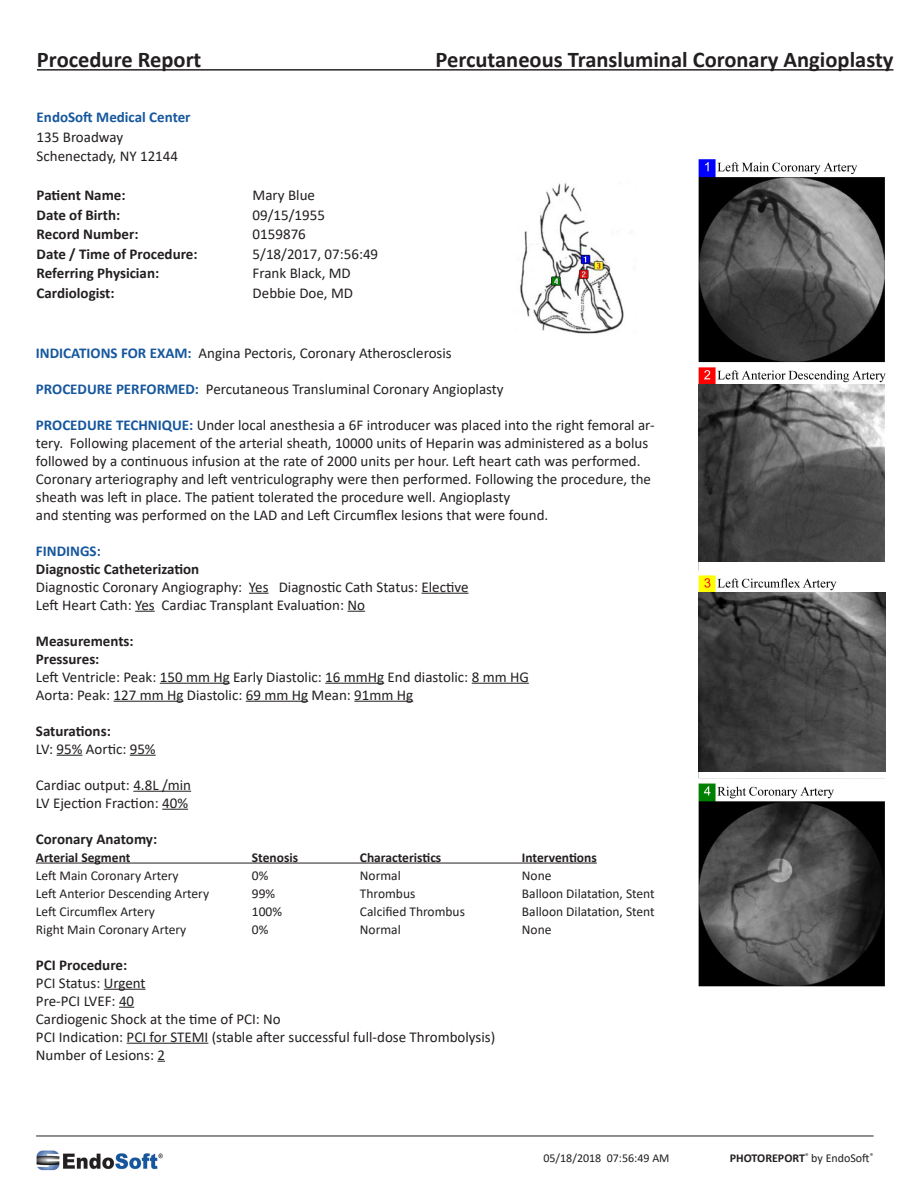
<style>
.page{position:relative;width:918px;height:1188px;background:#fff}
.page>*{position:absolute;margin:0;border:0;box-sizing:border-box;transform-origin:0 0}
.t1{font:700 22.5px "Calibri";color:#231f20}
.t2{font:15px/18px "Calibri";color:#231f20}
.t3{font:700 15px "Calibri";color:#231f20}
.t4{font:700 15px "Calibri";color:#16579d}
.t5{font:13.5px "Calibri";color:#231f20}
.t6{font:700 13.5px "Calibri";color:#231f20}
.t7{font:700 12px "Calibri";color:#231f20}
.t8{font:12px "Calibri";color:#231f20}
.s1{font-weight:700;color:#16579d}
.s2{font-weight:400}
</style>
<div class="page">
<img style="left:36px;top:1150px;width:127px;height:21px">
<hr style="left:37px;top:69px;width:856px;height:2px;background:#231f20">
<svg style="left:249px;top:593px;width:20px;height:1px"></svg>
<hr style="left:422px;top:593px;width:47px;height:1px;background:#231f20">
<svg style="left:135px;top:611px;width:20px;height:1px"></svg>
<svg style="left:348px;top:611px;width:17px;height:1px"></svg>
<hr style="left:160px;top:683px;width:70px;height:1px;background:#231f20">
<hr style="left:325px;top:683px;width:59px;height:1px;background:#231f20">
<hr style="left:472px;top:683px;width:57px;height:1px;background:#231f20">
<hr style="left:113px;top:701px;width:70px;height:1px;background:#231f20">
<hr style="left:246px;top:701px;width:62px;height:1px;background:#231f20">
<hr style="left:354px;top:701px;width:59px;height:1px;background:#231f20">
<svg style="left:57px;top:755px;width:25px;height:1px"></svg>
<svg style="left:130px;top:755px;width:26px;height:1px"></svg>
<hr style="left:133px;top:791px;width:58px;height:1px;background:#231f20">
<svg style="left:162px;top:809px;width:26px;height:1px"></svg>
<hr style="left:36px;top:863px;width:561px;height:1px;background:#231f20">
<hr style="left:104px;top:989px;width:42px;height:1px;background:#231f20">
<svg style="left:119px;top:1007px;width:15px;height:1px"></svg>
<hr style="left:127px;top:1043px;width:81px;height:1px;background:#231f20">
<hr style="left:36px;top:1136px;width:838px;height:1px;background:#231f20">
<img style="left:699px;top:159px;width:187px;height:828px">
<img style="left:520px;top:183px;width:112px;height:151px">
<div style="left:699px;top:772px;width:188px;height:6px;background:#fff"></div>
<div style="left:699px;top:558px;width:188px;height:15px;background:#fff"></div>
<img style="left:699px;top:385px;width:185px;height:177px">
<img style="left:699px;top:592px;width:186px;height:180px">
<p class="t1" style="left:37px;top:44px;width:166px">Procedure Report</p>
<p class="t1" style="left:435px;top:44px;width:460px">Percutaneous Transluminal Coronary Angioplasty</p>
<p class="t4" style="left:37px;top:106px;width:155px">EndoSoft Medical Center</p>
<p class="t2" style="left:37px;top:127px;width:88px">135 Broadway</p>
<p class="t2" style="left:37px;top:147px;width:143px">Schenectady, NY 12144</p>
<p class="t3" style="left:37px;top:184px;width:90px">Patient Name:</p>
<p class="t2" style="left:253px;top:186px;width:64px">Mary Blue</p>
<p class="t3" style="left:37px;top:204px;width:85px">Date of Birth:</p>
<p class="t2" style="left:253px;top:205px;width:74px">09/15/1955</p>
<p class="t3" style="left:37px;top:223px;width:103px">Record Number:</p>
<p class="t2" style="left:253px;top:225px;width:55px">0159876</p>
<p class="t3" style="left:37px;top:243px;width:162px">Date / Time of Procedure:</p>
<p class="t2" style="left:253px;top:244px;width:127px">5/18/2017, 07:56:49</p>
<p class="t3" style="left:37px;top:262px;width:124px">Referring Physician:</p>
<p class="t2" style="left:253px;top:264px;width:100px">Frank Black, MD</p>
<p class="t3" style="left:37px;top:282px;width:79px">Cardiologist:</p>
<p class="t2" style="left:253px;top:283px;width:102px">Debbie Doe, MD</p>
<p class="t2" style="left:36px;top:343px;width:417px"><span class="s1">INDICATIONS FOR EXAM:</span> Angina Pectoris, Coronary Atherosclerosis</p>
<p class="t2" style="left:36px;top:379px;width:469px"><span class="s1">PROCEDURE PERFORMED:</span> Percutaneous Transluminal Coronary Angioplasty</p>
<p class="t2" style="left:36px;top:415px;width:620px"><span class="s1">PROCEDURE TECHNIQUE:</span> Under local anesthesia a 6F introducer was placed into the right femoral ar&shy;tery. Following placement of the arterial sheath, 10000 units of Heparin was administered as a bolus followed by a continuous infusion at the rate of 2000 units per hour. Left heart cath was performed.<br>Coronary arteriography and left ventriculography were then performed. Following the procedure, the sheath was left in place. The patient tolerated the procedure well. Angioplasty</p>
<p class="t2" style="left:36px;top:505px;width:514px">and stenting was performed on the LAD and Left Circumflex lesions that were found.</p>
<p class="t4" style="left:36px;top:540px;width:66px">FINDINGS:</p>
<p class="t3" style="left:36px;top:558px;width:165px">Diagnostic Catheterization</p>
<p class="t2" style="left:36px;top:577px;width:434px">Diagnostic Coronary Angiography: Yes Diagnostic Cath Status: Elective</p>
<p class="t2" style="left:36px;top:595px;width:331px">Left Heart Cath: Yes Cardiac Transplant Evaluation: No</p>
<p class="t3" style="left:36px;top:630px;width:99px">Measurements:</p>
<p class="t3" style="left:36px;top:648px;width:65px">Pressures:</p>
<p class="t2" style="left:36px;top:667px;width:494px">Left Ventricle: Peak: 150 mm Hg Early Diastolic: 16 mmHg End diastolic: 8 mm HG</p>
<p class="t2" style="left:36px;top:685px;width:379px">Aorta: Peak: 127 mm Hg Diastolic: 69 mm Hg Mean: 91mm Hg</p>
<p class="t3" style="left:36px;top:720px;width:76px">Saturations:</p>
<p class="t2" style="left:36px;top:739px;width:121px">LV: 95% Aortic: 95%</p>
<p class="t2" style="left:36px;top:775px;width:157px">Cardiac output: 4.8L /min</p>
<p class="t2" style="left:36px;top:793px;width:154px">LV Ejection Fraction: 40%</p>
<p class="t3" style="left:36px;top:828px;width:123px">Coronary Anatomy:</p>
<p class="t6" style="left:36px;top:847px;width:96px">Arterial Segment</p>
<p class="t6" style="left:252px;top:847px;width:48px">Stenosis</p>
<p class="t6" style="left:360px;top:847px;width:83px">Characteristics</p>
<p class="t6" style="left:522px;top:847px;width:76px">Interventions</p>
<p class="t5" style="left:36px;top:866px;width:144px">Left Main Coronary Artery</p>
<p class="t5" style="left:252px;top:866px;width:18px">0%</p>
<p class="t5" style="left:360px;top:866px;width:42px">Normal</p>
<p class="t5" style="left:522px;top:866px;width:31px">None</p>
<p class="t5" style="left:36px;top:884px;width:175px">Left Anterior Descending Artery</p>
<p class="t5" style="left:252px;top:884px;width:25px">99%</p>
<p class="t5" style="left:360px;top:884px;width:57px">Thrombus</p>
<p class="t5" style="left:522px;top:884px;width:134px">Balloon Dilatation, Stent</p>
<p class="t5" style="left:36px;top:902px;width:121px">Left Circumflex Artery</p>
<p class="t5" style="left:252px;top:902px;width:32px">100%</p>
<p class="t5" style="left:360px;top:902px;width:107px">Calcified Thrombus</p>
<p class="t5" style="left:522px;top:902px;width:134px">Balloon Dilatation, Stent</p>
<p class="t5" style="left:36px;top:920px;width:152px">Right Main Coronary Artery</p>
<p class="t5" style="left:252px;top:920px;width:18px">0%</p>
<p class="t5" style="left:360px;top:920px;width:42px">Normal</p>
<p class="t5" style="left:522px;top:920px;width:31px">None</p>
<p class="t3" style="left:36px;top:954px;width:93px">PCI Procedure:</p>
<p class="t2" style="left:36px;top:973px;width:111px">PCI Status: Urgent</p>
<p class="t2" style="left:36px;top:991px;width:100px">Pre-PCI LVEF: 40</p>
<p class="t2" style="left:36px;top:1009px;width:246px">Cardiogenic Shock at the time of PCI: No</p>
<p class="t2" style="left:36px;top:1027px;width:461px">PCI Indication: PCI for STEMI (stable after successful full-dose Thrombolysis)</p>
<p class="t2" style="left:36px;top:1045px;width:131px">Number of Lesions: 2</p>
<p class="t8" style="left:543px;top:1150px;width:128px">05/18/2018 07:56:49 AM</p>
<p class="t7" style="left:730px;top:1150px;width:145px">PHOTOREPORT<sup>®</sup> <span class="s2">by EndoSoft</span><sup>®</sup></p>
</div>
